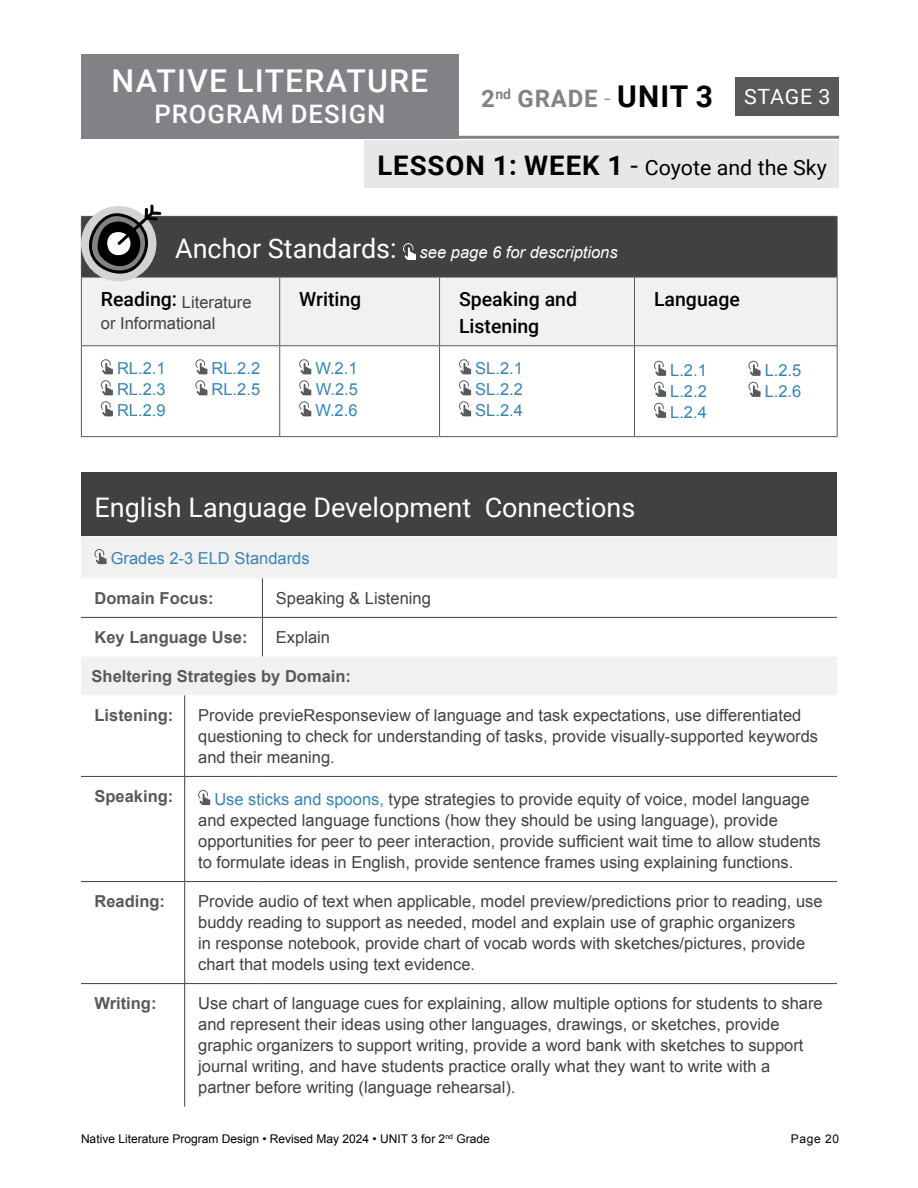
<style>
.page{position:relative;width:918px;height:1188px;background:#fff}
.page>*{position:absolute;margin:0;border:0;box-sizing:border-box;transform-origin:0 0}
.t1{font:500 31.5px "Roboto";letter-spacing:.035em;color:#fff}
.t2{font:27px "Roboto";color:#fff}
.t3{font:500 25.5px "Roboto";letter-spacing:.035em;color:#fff}
.t4{font:700 24px "Roboto";letter-spacing:.035em;color:#808285}
.t5{font:21px "Roboto";color:#000}
.t6{font:500 19.5px/27px "Roboto";color:#000}
.t7{font:16.5px/21px "Arial";color:#414042}
.t8{font:16.5px/21px "Arial";color:#3984b1;text-align:justify}
.t9{font:700 16.5px "Arial";color:#58595b}
.t10{font:italic 16.5px "Arial";color:#fff}
.t11{font:12px "Arial";color:#000}
.s1{font-weight:300}
.s2{font-size:30px;color:#000}
.s3{font-weight:400;font-size:21px;color:#fff}
.s4{font-weight:700;font-size:27px}
.s5{font-size:27px}
.s6{font-family:"Roboto";font-style:normal;font-size:27px}
.s7{font-family:"Roboto";font-weight:500;font-size:19.5px;color:#000}
.s8{color:#3984b1}
</style>
<div class="page">
<div style="left:81px;top:54px;width:378px;height:85px;background:#808285"></div>
<hr style="left:81px;top:136px;width:758px;height:3px;background:#808285">
<div style="left:735px;top:77px;width:104px;height:39px;background:#58595b"></div>
<div style="left:81px;top:472px;width:756px;height:64px;background:#414042"></div>
<div style="left:81px;top:536px;width:756px;height:42px;background:#f1f1f2"></div>
<svg style="left:81px;top:579px;width:756px;height:528px"></svg>
<hr style="left:184px;top:695px;width:1px;height:81px;background:#414042">
<hr style="left:184px;top:882px;width:1px;height:101px;background:#414042">
<hr style="left:81px;top:983px;width:104px;height:1px;background:#414042">
<hr style="left:185px;top:983px;width:77px;height:1px;background:#414042">
<hr style="left:184px;top:984px;width:1px;height:123px;background:#414042">
<hr style="left:262px;top:983px;width:575px;height:1px;background:#414042">
<hr style="left:262px;top:578px;width:1px;height:39px;background:#414042">
<hr style="left:81px;top:617px;width:104px;height:1px;background:#414042">
<hr style="left:185px;top:617px;width:77px;height:1px;background:#414042">
<hr style="left:262px;top:617px;width:575px;height:1px;background:#414042">
<hr style="left:262px;top:618px;width:1px;height:38px;background:#414042">
<hr style="left:81px;top:776px;width:104px;height:1px;background:#414042">
<hr style="left:185px;top:776px;width:77px;height:1px;background:#414042">
<hr style="left:184px;top:777px;width:1px;height:104px;background:#414042">
<hr style="left:262px;top:776px;width:575px;height:1px;background:#414042">
<hr style="left:81px;top:881px;width:104px;height:1px;background:#414042">
<hr style="left:185px;top:881px;width:77px;height:1px;background:#414042">
<hr style="left:262px;top:881px;width:575px;height:1px;background:#414042">
<svg style="left:94px;top:549px;width:13px;height:15px"></svg>
<svg style="left:198px;top:790px;width:12px;height:15px"></svg>
<div style="left:364px;top:140px;width:475px;height:47px;background:#e6e7e8"></div>
<div style="left:81px;top:216px;width:756px;height:61px;background:#414042"></div>
<div style="left:82px;top:278px;width:755px;height:67px;background:#f1f1f2"></div>
<hr style="left:81px;top:216px;width:199px;height:1px;background:#58595b">
<hr style="left:81px;top:217px;width:1px;height:60px;background:#58595b">
<hr style="left:280px;top:216px;width:160px;height:1px;background:#58595b">
<hr style="left:440px;top:216px;width:195px;height:1px;background:#58595b">
<hr style="left:634px;top:216px;width:204px;height:1px;background:#58595b">
<hr style="left:837px;top:217px;width:1px;height:60px;background:#58595b">
<hr style="left:81px;top:277px;width:199px;height:1px;background:#58595b">
<hr style="left:81px;top:278px;width:1px;height:67px;background:#58595b">
<hr style="left:280px;top:277px;width:160px;height:1px;background:#58595b">
<hr style="left:279px;top:278px;width:1px;height:67px;background:#58595b">
<hr style="left:440px;top:277px;width:195px;height:1px;background:#58595b">
<hr style="left:439px;top:278px;width:1px;height:67px;background:#58595b">
<hr style="left:634px;top:277px;width:204px;height:1px;background:#58595b">
<hr style="left:634px;top:278px;width:1px;height:67px;background:#58595b">
<hr style="left:837px;top:278px;width:1px;height:67px;background:#58595b">
<hr style="left:81px;top:345px;width:199px;height:1px;background:#58595b">
<hr style="left:81px;top:346px;width:1px;height:90px;background:#58595b">
<hr style="left:280px;top:345px;width:160px;height:1px;background:#58595b">
<hr style="left:279px;top:346px;width:1px;height:90px;background:#58595b">
<hr style="left:440px;top:345px;width:195px;height:1px;background:#58595b">
<hr style="left:439px;top:346px;width:1px;height:90px;background:#58595b">
<hr style="left:634px;top:345px;width:204px;height:1px;background:#58595b">
<hr style="left:634px;top:346px;width:1px;height:90px;background:#58595b">
<hr style="left:837px;top:346px;width:1px;height:90px;background:#58595b">
<hr style="left:81px;top:436px;width:199px;height:1px;background:#58595b">
<hr style="left:280px;top:436px;width:160px;height:1px;background:#58595b">
<hr style="left:440px;top:436px;width:195px;height:1px;background:#58595b">
<hr style="left:634px;top:436px;width:204px;height:1px;background:#58595b">
<img style="left:403px;top:244px;width:13px;height:15px">
<svg style="left:101px;top:359px;width:12px;height:15px"></svg>
<svg style="left:195px;top:359px;width:12px;height:15px"></svg>
<svg style="left:101px;top:380px;width:12px;height:15px"></svg>
<svg style="left:195px;top:380px;width:12px;height:15px"></svg>
<svg style="left:101px;top:401px;width:12px;height:15px"></svg>
<svg style="left:299px;top:359px;width:12px;height:15px"></svg>
<svg style="left:299px;top:380px;width:12px;height:15px"></svg>
<svg style="left:299px;top:401px;width:12px;height:15px"></svg>
<svg style="left:459px;top:359px;width:12px;height:15px"></svg>
<svg style="left:459px;top:380px;width:12px;height:15px"></svg>
<svg style="left:459px;top:401px;width:12px;height:15px"></svg>
<svg style="left:654px;top:361px;width:12px;height:15px"></svg>
<svg style="left:748px;top:361px;width:13px;height:15px"></svg>
<svg style="left:654px;top:382px;width:12px;height:15px"></svg>
<svg style="left:748px;top:382px;width:13px;height:15px"></svg>
<svg style="left:654px;top:403px;width:12px;height:15px"></svg>
<div style="left:81px;top:206px;width:75px;height:75px;background:#d1d3d4;border-radius:50%"></div>
<svg style="left:87px;top:204px;width:75px;height:73px"></svg>
<h1 class="t1" style="left:112px;top:59px;width:318px">NATIVE LITERATURE</h1>
<h3 class="t3" style="left:155px;top:96px;width:232px">PROGRAM DESIGN</h3>
<h3 class="t4" style="left:481px;top:82px;width:351px">2<sup>nd</sup> GRADE <span class="s1">-</span> <span class="s2">UNIT 3</span> <span class="s3">STAGE 3</span></h3>
<p class="t5" style="left:377px;top:153px;width:451px"><span class="s4">LESSON 1: WEEK 1</span> <span class="s5">-</span> Coyote and the Sky</p>
<p class="t10" style="left:175px;top:241px;width:444px"><span class="s6">Anchor Standards:</span> see page 6 for descriptions</p>
<p class="t7" style="left:101px;top:291px;width:152px"><span class="s7">Reading:</span> Literature or Informational</p>
<p class="t6" style="left:299px;top:285px;width:64px">Writing</p>
<p class="t6" style="left:459px;top:285px;width:120px">Speaking and<br>Listening</p>
<p class="t6" style="left:654px;top:285px;width:87px">Language</p>
<p class="t8" style="left:117px;top:358px;width:50px">RL.2.1</p>
<p class="t8" style="left:212px;top:358px;width:50px">RL.2.2</p>
<p class="t8" style="left:117px;top:379px;width:50px">RL.2.3</p>
<p class="t8" style="left:212px;top:379px;width:50px">RL.2.5</p>
<p class="t8" style="left:117px;top:400px;width:50px">RL.2.9</p>
<p class="t8" style="left:315px;top:358px;width:44px">W.2.1<br>W.2.5<br>W.2.6</p>
<p class="t8" style="left:475px;top:358px;width:49px">SL.2.1<br>SL.2.2<br>SL.2.4</p>
<p class="t8" style="left:670px;top:360px;width:38px">L.2.1</p>
<p class="t8" style="left:765px;top:360px;width:38px">L.2.5</p>
<p class="t8" style="left:670px;top:381px;width:38px">L.2.2</p>
<p class="t8" style="left:765px;top:381px;width:38px">L.2.6</p>
<p class="t8" style="left:670px;top:402px;width:38px">L.2.4</p>
<h2 class="t2" style="left:94px;top:488px;width:543px">English Language Development Connections</h2>
<p class="t8" style="left:111px;top:548px;width:201px">Grades 2-3 ELD Standards</p>
<p class="t9" style="left:95px;top:587px;width:121px">Domain Focus:</p>
<p class="t7" style="left:276px;top:588px;width:157px">Speaking &amp; Listening</p>
<p class="t9" style="left:95px;top:626px;width:155px">Key Language Use:</p>
<p class="t7" style="left:276px;top:627px;width:56px">Explain</p>
<p class="t9" style="left:92px;top:665px;width:261px">Sheltering Strategies by Domain:</p>
<p class="t9" style="left:95px;top:704px;width:80px">Listening:</p>
<p class="t7" style="left:198px;top:705px;width:621px">Provide previeResponseview of language and task expectations, use differentiated questioning to check for understanding of tasks, provide visually-supported keywords and their meaning.</p>
<p class="t9" style="left:95px;top:785px;width:80px">Speaking:</p>
<p class="t7" style="left:198px;top:789px;width:624px;text-indent:16px"><span class="s8">Use sticks and spoons,</span> type strategies to provide equity of voice, model language and expected language functions (how they should be using language), provide opportunities for peer to peer interaction, provide sufficient wait time to allow students to formulate ideas in English, provide sentence frames using explaining functions.</p>
<p class="t9" style="left:94px;top:890px;width:72px">Reading:</p>
<p class="t7" style="left:198px;top:891px;width:626px">Provide audio of text when applicable, model preview/predictions prior to reading, use buddy reading to support as needed, model and explain use of graphic organizers<br>in response notebook, provide chart of vocab words with sketches/pictures, provide chart that models using text evidence.</p>
<p class="t9" style="left:94px;top:992px;width:64px">Writing:</p>
<p class="t7" style="left:198px;top:993px;width:626px">Use chart of language cues for explaining, allow multiple options for students to share and represent their ideas using other languages, drawings, or sketches, provide graphic organizers to support writing, provide a word bank with sketches to support journal writing, and have students practice orally what they want to write with a partner before writing (language rehearsal).</p>
<p class="t11" style="left:81px;top:1131px;width:410px">Native Literature Program Design • Revised May 2024 • UNIT 3 for 2<sup>nd</sup> Grade</p>
<p class="t11" style="left:791px;top:1131px;width:50px">Page 20</p>
</div>
